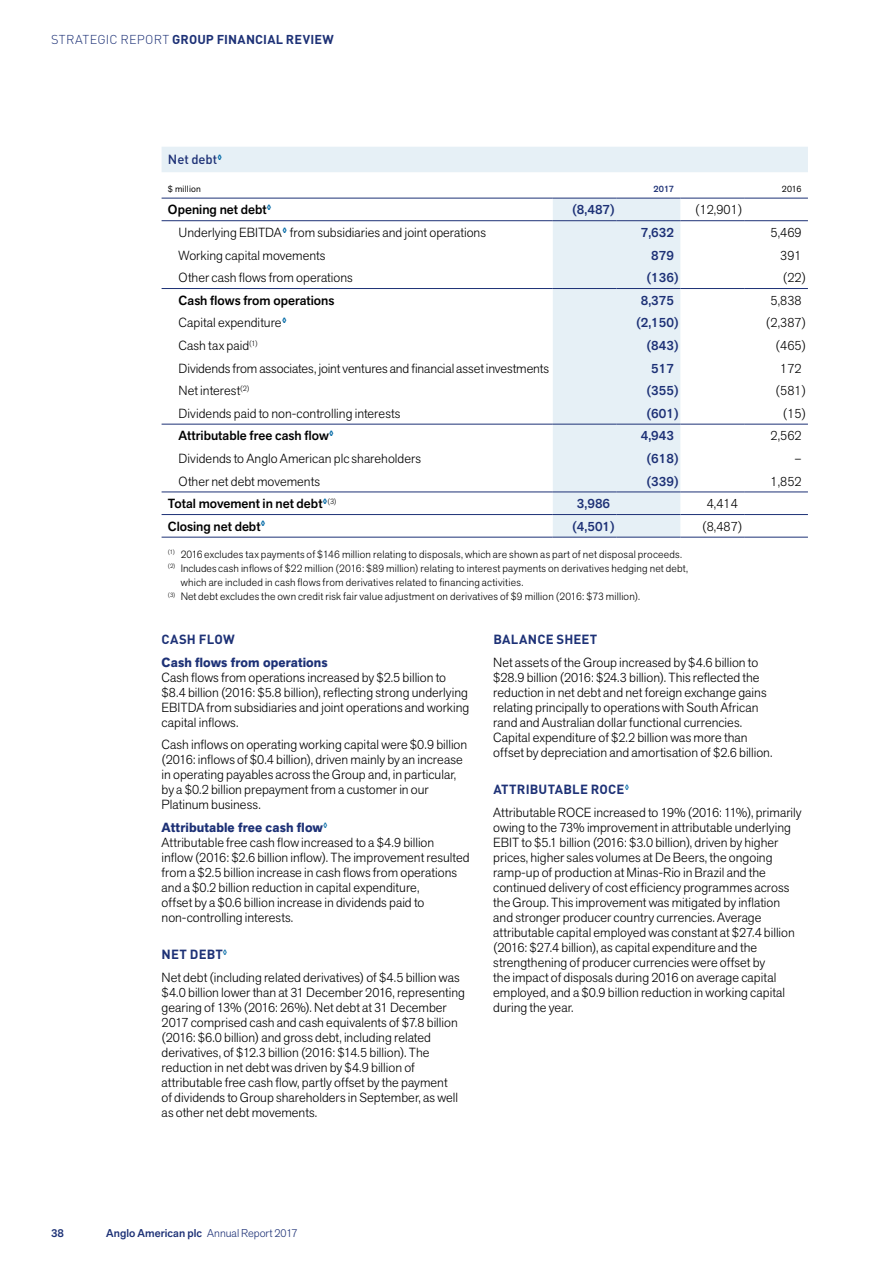
<style>
.page{position:relative;width:893px;height:1263px;background:#fff}
.page>*{position:absolute;margin:0;border:0;box-sizing:border-box;transform-origin:0 0}
.t1{font:300 13.2px/15px "Akzid Grtsk Next";color:#000}
.t2{font:500 13.2px "Akzid Grtsk Next";color:#000}
.t3{font:500 13.2px "Akzid Grtsk Next";color:#1d3176}
.t4{font:700 13.2px "DINOT";letter-spacing:.015em;color:#1d3176}
.t5{font:700 13.2px "Akzid Grtsk Next";letter-spacing:.01em;color:#1d3176}
.t6{font:500 13.2px "DINOT";letter-spacing:-.005em;color:#1d3176}
.t7{font:700 12.75px "DINOT";letter-spacing:.01em;color:#1d3176}
.t8{font:500 11.25px "Akzid Grtsk Next";letter-spacing:.005em;color:#1d3176}
.t9{font:300 10.65px "Akzid Grtsk Next";letter-spacing:.02em;color:#000}
.t10{font:9px "Akzid Grtsk Next";letter-spacing:.02em;color:#000}
.t11{font:500 9px "Akzid Grtsk Next";color:#1d3176}
.s1{font-weight:300}
.s2{font-weight:700;color:#1d3176}
</style>
<div class="page">
<div style="left:162px;top:147px;width:646px;height:25px;background:#e6f0f6"></div>
<div style="left:553px;top:199px;width:127px;height:338px;background:#e6f0f6"></div>
<hr style="left:553px;top:220px;width:64px;height:1px;background:#1d3176">
<hr style="left:617px;top:220px;width:63px;height:1px;background:#1d3176">
<hr style="left:680px;top:220px;width:64px;height:1px;background:#1d3176">
<hr style="left:744px;top:220px;width:64px;height:1px;background:#1d3176">
<hr style="left:162px;top:220px;width:391px;height:1px;background:#1d3176">
<hr style="left:162px;top:198px;width:391px;height:1px;background:#1d3176">
<hr style="left:553px;top:198px;width:64px;height:1px;background:#1d3176">
<hr style="left:617px;top:198px;width:63px;height:1px;background:#1d3176">
<hr style="left:680px;top:198px;width:64px;height:1px;background:#1d3176">
<hr style="left:744px;top:198px;width:64px;height:1px;background:#1d3176">
<hr style="left:162px;top:492px;width:391px;height:1px;background:#1d3176">
<hr style="left:553px;top:492px;width:64px;height:1px;background:#1d3176">
<hr style="left:617px;top:492px;width:63px;height:1px;background:#1d3176">
<hr style="left:680px;top:492px;width:64px;height:1px;background:#1d3176">
<hr style="left:744px;top:492px;width:64px;height:1px;background:#1d3176">
<hr style="left:162px;top:514px;width:391px;height:1px;background:#1d3176">
<hr style="left:553px;top:514px;width:64px;height:1px;background:#1d3176">
<hr style="left:617px;top:514px;width:63px;height:1px;background:#1d3176">
<hr style="left:680px;top:514px;width:64px;height:1px;background:#1d3176">
<hr style="left:744px;top:514px;width:64px;height:1px;background:#1d3176">
<hr style="left:162px;top:537px;width:391px;height:1px;background:#1d3176">
<hr style="left:553px;top:537px;width:64px;height:1px;background:#1d3176">
<hr style="left:617px;top:537px;width:63px;height:1px;background:#1d3176">
<hr style="left:680px;top:537px;width:64px;height:1px;background:#1d3176">
<hr style="left:744px;top:537px;width:64px;height:1px;background:#1d3176">
<hr style="left:162px;top:424px;width:391px;height:1px;background:#1d3176">
<hr style="left:553px;top:424px;width:64px;height:1px;background:#1d3176">
<hr style="left:617px;top:424px;width:63px;height:1px;background:#1d3176">
<hr style="left:680px;top:424px;width:64px;height:1px;background:#1d3176">
<hr style="left:744px;top:424px;width:64px;height:1px;background:#1d3176">
<hr style="left:162px;top:288px;width:391px;height:1px;background:#1d3176">
<hr style="left:553px;top:288px;width:64px;height:1px;background:#1d3176">
<hr style="left:617px;top:288px;width:63px;height:1px;background:#1d3176">
<hr style="left:680px;top:288px;width:64px;height:1px;background:#1d3176">
<hr style="left:744px;top:288px;width:64px;height:1px;background:#1d3176">
<p class="t7" style="left:51px;top:30px;width:284px"><span class="s1">STRATEGIC REPORT</span> GROUP FINANCIAL REVIEW</p>
<p class="t6" style="left:168px;top:151px;width:56px">Net debt<sup>◊</sup></p>
<p class="t10" style="left:168px;top:183px;width:34px">$ million</p>
<p class="t11" style="left:653px;top:183px;width:22px">2017</p>
<p class="t10" style="left:782px;top:183px;width:21px">2016</p>
<p class="t2" style="left:168px;top:201px;width:106px">Opening net debt<sup>◊</sup></p>
<p class="t3" style="left:572px;top:201px;width:44px">(8,487)</p>
<p class="t1" style="left:695px;top:202px;width:49px">(12,901)</p>
<p class="t1" style="left:179px;top:225px;width:309px">Underlying EBITDA<sup>◊</sup> from subsidiaries and joint operations</p>
<p class="t3" style="left:641px;top:224px;width:35px">7,632</p>
<p class="t1" style="left:771px;top:225px;width:32px">5,469</p>
<p class="t1" style="left:179px;top:247px;width:148px">Working capital movements</p>
<p class="t3" style="left:651px;top:246px;width:24px">879</p>
<p class="t1" style="left:780px;top:247px;width:23px">391</p>
<p class="t1" style="left:179px;top:270px;width:176px">Other cash flows from operations</p>
<p class="t3" style="left:646px;top:269px;width:34px">(136)</p>
<p class="t1" style="left:783px;top:270px;width:25px">(22)</p>
<p class="t2" style="left:179px;top:292px;width:157px">Cash flows from operations</p>
<p class="t3" style="left:641px;top:292px;width:35px">8,375</p>
<p class="t1" style="left:771px;top:292px;width:32px">5,838</p>
<p class="t1" style="left:179px;top:315px;width:110px">Capital expenditure<sup>◊</sup></p>
<p class="t3" style="left:636px;top:314px;width:44px">(2,150)</p>
<p class="t1" style="left:766px;top:315px;width:42px">(2,387)</p>
<p class="t1" style="left:179px;top:338px;width:81px">Cash tax paid<sup>(1)</sup></p>
<p class="t3" style="left:646px;top:337px;width:34px">(843)</p>
<p class="t1" style="left:775px;top:338px;width:32px">(465)</p>
<p class="t1" style="left:179px;top:360px;width:372px">Dividends from associates, joint ventures and financial asset investments</p>
<p class="t3" style="left:651px;top:359px;width:24px">517</p>
<p class="t1" style="left:780px;top:360px;width:23px">172</p>
<p class="t1" style="left:179px;top:383px;width:72px">Net interest<sup>(2)</sup></p>
<p class="t3" style="left:646px;top:382px;width:34px">(355)</p>
<p class="t1" style="left:775px;top:383px;width:32px">(581)</p>
<p class="t1" style="left:179px;top:405px;width:223px">Dividends paid to non-controlling interests</p>
<p class="t3" style="left:646px;top:405px;width:34px">(601)</p>
<p class="t1" style="left:783px;top:405px;width:25px">(15)</p>
<p class="t2" style="left:179px;top:427px;width:157px">Attributable free cash flow<sup>◊</sup></p>
<p class="t3" style="left:641px;top:427px;width:35px">4,943</p>
<p class="t1" style="left:771px;top:428px;width:32px">2,562</p>
<p class="t1" style="left:179px;top:451px;width:244px">Dividends to Anglo American plc shareholders</p>
<p class="t3" style="left:646px;top:450px;width:34px">(618)</p>
<p class="t1" style="left:794px;top:451px;width:9px">–</p>
<p class="t1" style="left:179px;top:473px;width:143px">Other net debt movements</p>
<p class="t3" style="left:646px;top:472px;width:34px">(339)</p>
<p class="t1" style="left:771px;top:473px;width:32px">1,852</p>
<p class="t2" style="left:168px;top:495px;width:170px">Total movement in net debt<sup>◊</sup><sup>(3)</sup></p>
<p class="t3" style="left:577px;top:495px;width:35px">3,986</p>
<p class="t1" style="left:707px;top:496px;width:32px">4,414</p>
<p class="t2" style="left:168px;top:518px;width:100px">Closing net debt<sup>◊</sup></p>
<p class="t3" style="left:572px;top:518px;width:44px">(4,501)</p>
<p class="t1" style="left:702px;top:518px;width:42px">(8,487)</p>
<p class="t9" style="left:168px;top:547px;width:516px"><sup>(1)</sup> 2016 excludes tax payments of $146 million relating to disposals, which are shown as part of net disposal proceeds.</p>
<p class="t9" style="left:168px;top:561px;width:522px"><sup>(2)</sup> Includes cash inflows of $22 million (2016: $89 million) relating to interest payments on derivatives hedging net debt,</p>
<p class="t9" style="left:181px;top:575px;width:344px">which are included in cash flows from derivatives related to financing activities.</p>
<p class="t9" style="left:168px;top:590px;width:474px"><sup>(3)</sup> Net debt excludes the own credit risk fair value adjustment on derivatives of $9 million (2016: $73 million).</p>
<p class="t4" style="left:493px;top:631px;width:106px">BALANCE SHEET</p>
<p class="t1" style="left:493px;top:655px;width:281px">Net assets of the Group increased by $4.6 billion to $28.9 billion (2016: $24.3 billion). This reflected the reduction in net debt and net foreign exchange gains relating principally to operations with South African rand and Australian dollar functional currencies.<br>Capital expenditure of $2.2 billion was more than offset by depreciation and amortisation of $2.6 billion.</p>
<p class="t4" style="left:493px;top:781px;width:138px">ATTRIBUTABLE ROCE<sup>◊</sup></p>
<p class="t1" style="left:493px;top:805px;width:310px">Attributable ROCE increased to 19% (2016: 11%), primarily owing to the 73% improvement in attributable underlying EBIT to $5.1 billion (2016: $3.0 billion), driven by higher prices, higher sales volumes at De Beers, the ongoing ramp-up of production at Minas-Rio in Brazil and the continued delivery of cost efficiency programmes across the Group. This improvement was mitigated by inflation and stronger producer country currencies. Average attributable capital employed was constant at $27.4 billion (2016: $27.4 billion), as capital expenditure and the strengthening of producer currencies were offset by<br>the impact of disposals during 2016 on average capital employed, and a $0.9 billion reduction in working capital during the year.</p>
<p class="t4" style="left:162px;top:631px;width:75px">CASH FLOW</p>
<p class="t5" style="left:162px;top:654px;width:168px">Cash flows from operations</p>
<p class="t1" style="left:162px;top:670px;width:309px">Cash flows from operations increased by $2.5 billion to $8.4 billion (2016: $5.8 billion), reflecting strong underlying EBITDA from subsidiaries and joint operations and working capital inflows.</p>
<p class="t1" style="left:162px;top:737px;width:307px">Cash inflows on operating working capital were $0.9 billion (2016: inflows of $0.4 billion), driven mainly by an increase in operating payables across the Group and, in particular, by a $0.2 billion prepayment from a customer in our Platinum business.</p>
<p class="t1" style="left:162px;top:820px;width:310px"><span class="s2">Attributable free cash flow</span><sup>◊<br></sup>Attributable free cash flow increased to a $4.9 billion<br>inflow (2016: $2.6 billion inflow). The improvement resulted from a $2.5 billion increase in cash flows from operations and a $0.2 billion reduction in capital expenditure,<br>offset by a $0.6 billion increase in dividends paid to non-controlling interests.</p>
<p class="t4" style="left:162px;top:946px;width:68px">NET DEBT<sup>◊</sup></p>
<p class="t1" style="left:162px;top:970px;width:305px">Net debt (including related derivatives) of $4.5 billion was $4.0 billion lower than at 31 December 2016, representing gearing of 13% (2016: 26%). Net debt at 31 December 2017 comprised cash and cash equivalents of $7.8 billion (2016: $6.0 billion) and gross debt, including related derivatives, of $12.3 billion (2016: $14.5 billion). The reduction in net debt was driven by $4.9 billion of attributable free cash flow, partly offset by the payment<br>of dividends to Group shareholders in September, as well as other net debt movements.</p>
<p class="t8" style="left:51px;top:1226px;width:15px">38</p>
<p class="t8" style="left:106px;top:1226px;width:193px">Anglo American plc <span class="s1">Annual Report 2017</span></p>
</div>
